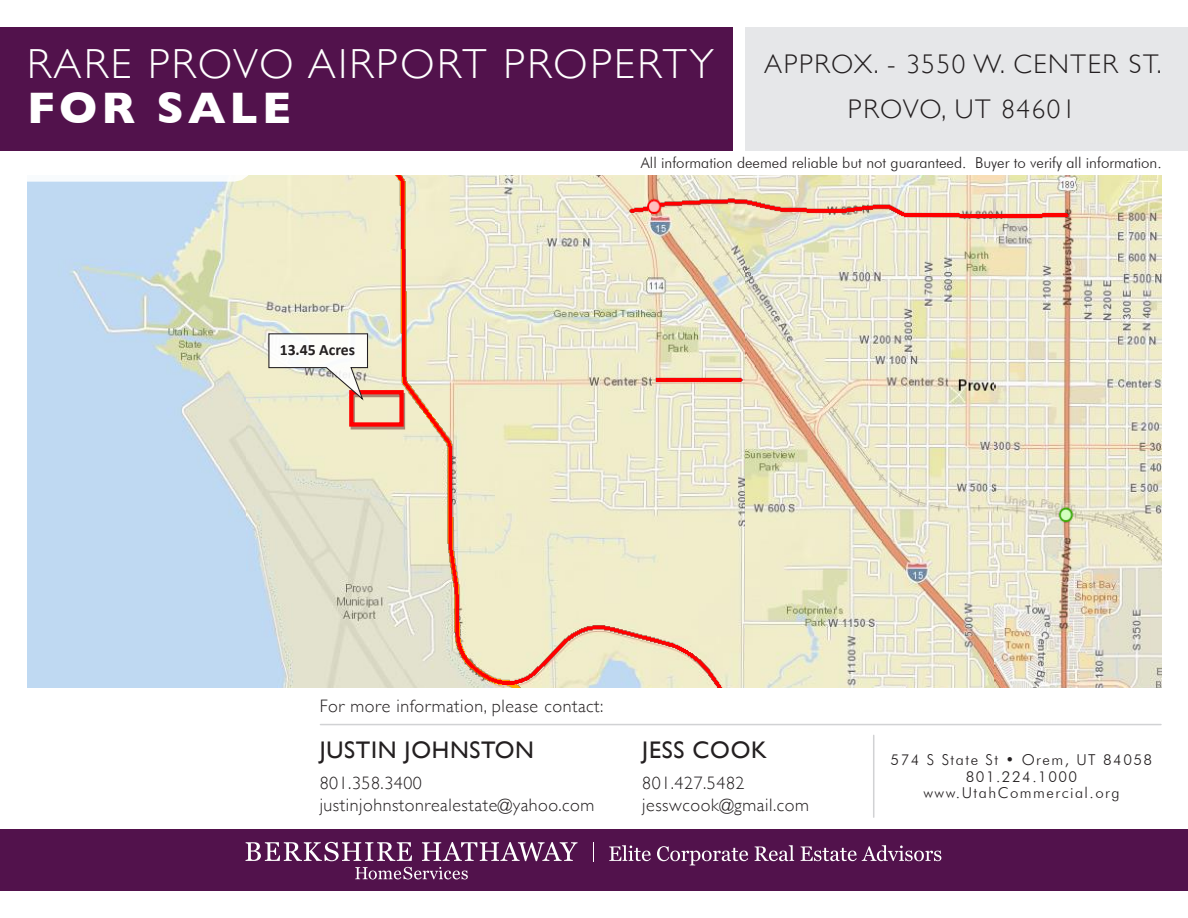
<style>
.page{position:relative;width:1188px;height:918px;background:#fff}
.page>*{position:absolute;margin:0;border:0;box-sizing:border-box;transform-origin:0 0}
.t1{font:700 45px "Gill Sans";letter-spacing:.09em;color:#fff}
.t2{font:300 42px "Gill Sans";letter-spacing:.06em;color:#fff}
.t3{font:300 27px/45px "Gill Sans";letter-spacing:.06em;color:#231f20;text-align:center}
.t4{font:24px "Gill Sans";letter-spacing:.03em;color:#231f20}
.t5{font:300 18px/21.6px "Gill Sans";letter-spacing:.03em;color:#231f20}
.t6{font:700 15.75px "Calibri";letter-spacing:-.005em;color:#231f20}
.t7{font:300 15px "Futura BT";color:#231f20}
.t8{font:300 15px/16.5px "Futura BT";letter-spacing:.1em;color:#231f20;text-align:center}
.t9{font:11.4px "Arial";color:#231f20}
</style>
<div class="page">
<div style="left:0;top:829px;width:1188px;height:62px;background:#52124c"></div>
<svg style="left:593px;top:842px;width:1px;height:20px"></svg>
<svg style="left:609px;top:845px;width:42px;height:16px"></svg>
<svg style="left:657px;top:846px;width:91px;height:19px"></svg>
<svg style="left:755px;top:845px;width:39px;height:16px"></svg>
<svg style="left:801px;top:845px;width:140px;height:16px"></svg>
<svg style="left:246px;top:842px;width:332px;height:19px"></svg>
<svg style="left:355px;top:867px;width:113px;height:13px"></svg>
<hr style="left:320px;top:724px;width:841px;height:1px;background:#d1d2d4">
<hr style="left:873px;top:735px;width:1px;height:82px;background:#d1d2d4">
<div style="left:0;top:27px;width:732px;height:123px;background:#52124c"></div>
<div style="left:746px;top:27px;width:442px;height:123px;background:#e6e7e9"></div>
<img style="left:27px;top:176px;width:1135px;height:512px">
<svg style="left:27px;top:176px;width:227px;height:6px"></svg>
<div style="left:349px;top:390px;width:55px;height:37px;border:4px solid #f00"></div>
<svg style="left:268px;top:333px;width:101px;height:69px"></svg>
<h2 class="t2" style="left:27px;top:31px;width:688px">RARE PROVO AIRPORT PROPERTY</h2>
<h1 class="t1" style="left:27px;top:72px;width:266px">FOR SALE</h1>
<h3 class="t3" style="left:764px;top:40px;width:399px">APPROX. - 3550 W. CENTER ST.<br>PROVO, UT 84601</h3>
<p class="t6" style="left:280px;top:338px;width:77px">13.45 Acres</p>
<p class="t7" style="left:641px;top:153px;width:522px">All information deemed reliable but not guaranteed. Buyer to verify all information.</p>
<p class="t5" style="left:320px;top:695px;width:285px">For more information, please contact:</p>
<h3 class="t4" style="left:320px;top:736px;width:216px">JUSTIN JOHNSTON</h3>
<p class="t5" style="left:320px;top:772px;width:276px">801.358.3400 justinjohnstonrealestate@yahoo.com</p>
<h3 class="t4" style="left:642px;top:736px;width:126px">JESS COOK</h3>
<p class="t5" style="left:642px;top:772px;width:168px">801.427.5482 jesswcook@gmail.com</p>
<p class="t8" style="left:891px;top:752px;width:263px">574 S State St • Orem, UT 84058<br>801.224.1000 www.UtahCommercial.org</p>
<p class="t9" style="left:1109px;top:783px;width:17px">1/1</p>
</div>
